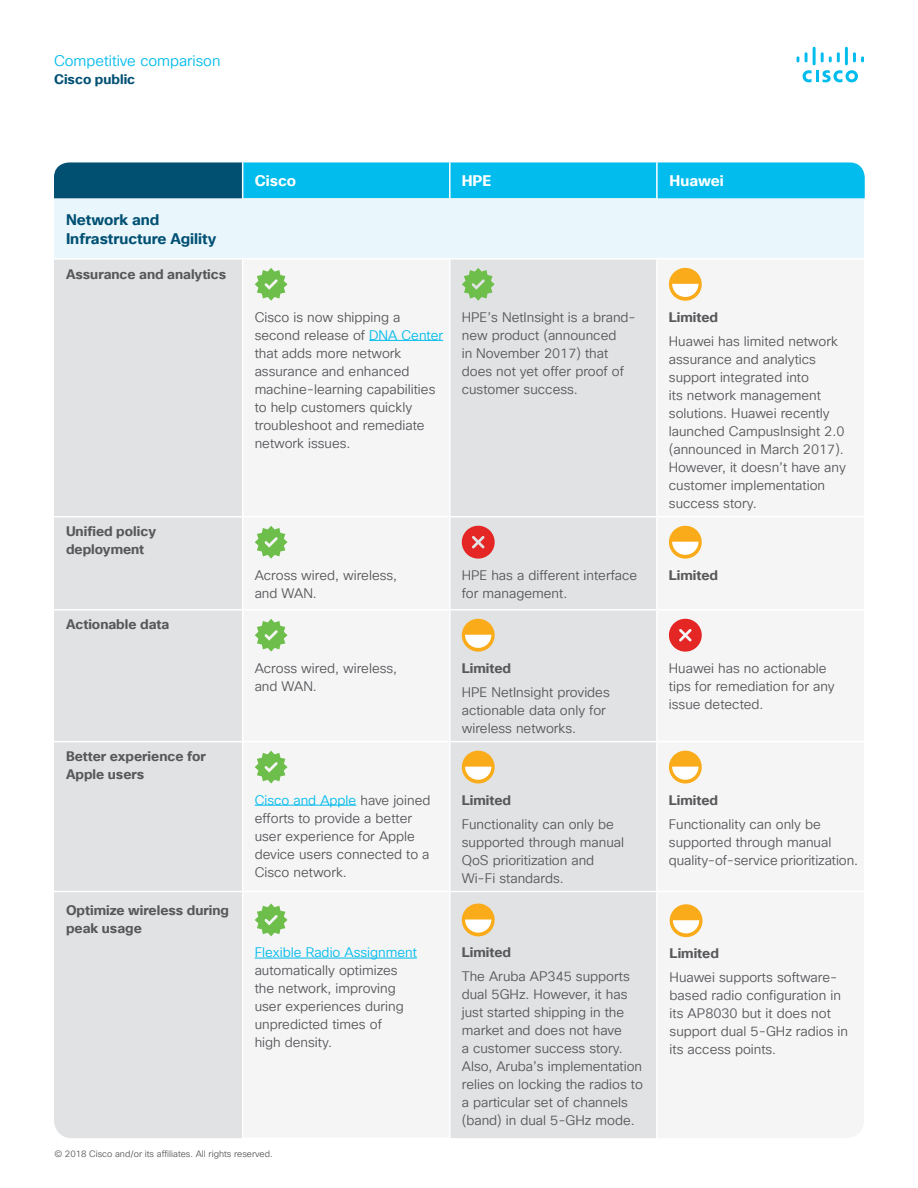
<style>
.page{position:relative;width:918px;height:1188px;background:#fff}
.page>*{position:absolute;margin:0;border:0;box-sizing:border-box;transform-origin:0 0}
.Table_body{font:700 15px/19.5px "Cisco Sans TT";color:#005073}
.t1{font:15px "Cisco Sans TT Light";color:#01bcec}
.Table_Head{font:700 15px "Cisco Sans TT";color:#fff}
.Table_body-2{font:13.5px/18px "Cisco Sans TT Light";color:#57585a}
.Table_body-3{font:700 13.5px/18px "Cisco Sans TT";color:#57585a}
.t2{font:700 13.5px "Cisco Sans TT";color:#005073}
.t3{font:9px "Cisco Sans TT Light";color:#57585a}
.s1{color:#01bcec}
</style>
<div class="page">
<svg style="left:803px;top:70px;width:55px;height:12px"></svg>
<svg style="left:797px;top:56px;width:2px;height:6px"></svg>
<svg style="left:805px;top:52px;width:3px;height:10px"></svg>
<hr style="left:813px;top:47px;width:3px;height:18px;background:#01bcec">
<svg style="left:821px;top:52px;width:19px;height:10px"></svg>
<hr style="left:845px;top:47px;width:3px;height:18px;background:#01bcec">
<svg style="left:853px;top:52px;width:11px;height:10px"></svg>
<div style="left:54px;top:198px;width:810px;height:60px;background:#e9f7fc"></div>
<div style="left:54px;top:260px;width:188px;height:631px;background:#e1e2e4"></div>
<svg style="left:254px;top:260px;width:402px;height:878px;fill:#e1e2e4"></svg>
<hr style="left:54px;top:516px;width:189px;height:1px;background:#fff">
<hr style="left:450px;top:516px;width:207px;height:1px;background:#fff">
<hr style="left:54px;top:609px;width:189px;height:1px;background:#fff">
<hr style="left:450px;top:609px;width:207px;height:1px;background:#fff">
<hr style="left:54px;top:741px;width:189px;height:1px;background:#fff">
<hr style="left:450px;top:741px;width:207px;height:1px;background:#fff">
<hr style="left:450px;top:891px;width:207px;height:1px;background:#fff">
<hr style="left:449px;top:260px;width:2px;height:256px;background:#fff">
<hr style="left:449px;top:517px;width:2px;height:92px;background:#fff">
<hr style="left:449px;top:610px;width:2px;height:131px;background:#fff">
<hr style="left:449px;top:742px;width:2px;height:149px;background:#fff">
<hr style="left:449px;top:892px;width:2px;height:245px;background:#fff">
<hr style="left:243px;top:516px;width:207px;height:1px;background:#fff">
<hr style="left:243px;top:609px;width:207px;height:1px;background:#fff">
<hr style="left:243px;top:741px;width:207px;height:1px;background:#fff">
<hr style="left:243px;top:891px;width:207px;height:1px;background:#fff">
<hr style="left:242px;top:1137px;width:209px;height:2px;background:#fff">
<svg style="left:54px;top:162px;width:811px;height:36px;background:#06a4d0"></svg>
<hr style="left:369px;top:340px;width:74px;height:1px;background:#01bcec">
<svg style="left:255px;top:268px;width:33px;height:33px"></svg>
<svg style="left:462px;top:268px;width:33px;height:33px"></svg>
<svg style="left:668px;top:267px;width:34px;height:34px"></svg>
<svg style="left:255px;top:526px;width:33px;height:33px"></svg>
<svg style="left:460px;top:524px;width:36px;height:36px"></svg>
<svg style="left:668px;top:525px;width:34px;height:34px"></svg>
<svg style="left:255px;top:619px;width:33px;height:33px"></svg>
<svg style="left:460px;top:617px;width:36px;height:36px"></svg>
<svg style="left:668px;top:618px;width:34px;height:34px"></svg>
<hr style="left:255px;top:805px;width:101px;height:1px;background:#01bcec">
<svg style="left:255px;top:751px;width:33px;height:33px"></svg>
<svg style="left:460px;top:749px;width:36px;height:36px"></svg>
<svg style="left:668px;top:750px;width:34px;height:34px"></svg>
<div style="left:54px;top:892px;width:188px;height:246px;background:#e1e2e4"></div>
<hr style="left:255px;top:958px;width:162px;height:1px;background:#01bcec">
<svg style="left:255px;top:904px;width:33px;height:32px"></svg>
<svg style="left:460px;top:902px;width:36px;height:36px"></svg>
<svg style="left:669px;top:904px;width:34px;height:34px"></svg>
<p class="t1" style="left:54px;top:51px;width:168px">Competitive comparison</p>
<p class="t2" style="left:54px;top:70px;width:83px">Cisco public</p>
<p class="Table_body" style="left:66px;top:210px;width:152px">Network and<br>Infrastructure Agility</p>
<p class="Table_body-3" style="left:66px;top:265px;width:162px">Assurance and analytics</p>
<p class="Table_body-3" style="left:66px;top:523px;width:92px">Unified policy deployment</p>
<p class="Table_body-3" style="left:66px;top:616px;width:105px">Actionable data</p>
<p class="Table_body-3" style="left:66px;top:748px;width:141px">Better experience for<br>Apple users</p>
<p class="Table_body-3" style="left:66px;top:901px;width:164px">Optimize wireless during peak usage</p>
<p class="Table_Head" style="left:255px;top:171px;width:43px">Cisco</p>
<p class="Table_Head" style="left:462px;top:171px;width:31px">HPE</p>
<p class="Table_Head" style="left:670px;top:171px;width:56px">Huawei</p>
<p class="Table_body-2" style="left:255px;top:308px;width:190px">Cisco is now shipping a second release of <span class="s1">DNA Center </span>that adds more network assurance and enhanced machine-learning capabilities to help customers quickly troubleshoot and remediate network issues.</p>
<p class="Table_body-2" style="left:462px;top:308px;width:176px">HPE’s NetInsight is a brand&shy;new product (announced<br>in November 2017) that does not yet offer proof of customer success.</p>
<p class="Table_body-3" style="left:669px;top:308px;width:51px">Limited</p>
<p class="Table_body-2" style="left:669px;top:332px;width:179px">Huawei has limited network assurance and analytics support integrated into<br>its network management solutions. Huawei recently launched CampusInsight 2.0 (announced in March 2017).<br>However, it doesn’t have any customer implementation success story.</p>
<p class="Table_body-2" style="left:255px;top:566px;width:144px">Across wired, wireless, and WAN.</p>
<p class="Table_body-2" style="left:462px;top:566px;width:177px">HPE has a different interface for management.</p>
<p class="Table_body-3" style="left:669px;top:566px;width:51px">Limited</p>
<p class="Table_body-2" style="left:255px;top:659px;width:144px">Across wired, wireless, and WAN.</p>
<p class="Table_body-3" style="left:462px;top:659px;width:51px">Limited</p>
<p class="Table_body-2" style="left:462px;top:683px;width:150px">HPE NetInsight provides actionable data only for wireless networks.</p>
<p class="Table_body-2" style="left:255px;top:791px;width:177px"><span class="s1">Cisco and Apple</span> have joined efforts to provide a better user experience for Apple device users connected to a<br>Cisco network.</p>
<p class="Table_body-3" style="left:462px;top:791px;width:51px">Limited</p>
<p class="Table_body-2" style="left:462px;top:815px;width:164px">Functionality can only be supported through manual<br>QoS prioritization and<br>Wi-Fi standards.</p>
<p class="Table_body-2" style="left:255px;top:944px;width:164px"><span class="s1">Flexible Radio Assignment </span>automatically optimizes the network, improving user experiences during unpredicted times of<br>high density.</p>
<p class="Table_body-3" style="left:462px;top:944px;width:51px">Limited</p>
<p class="Table_body-2" style="left:462px;top:968px;width:183px">The Aruba AP345 supports dual 5GHz. However, it has just started shipping in the market and does not have<br>a customer success story.<br>Also, Aruba’s implementation relies on locking the radios to a particular set of channels (band) in dual 5-GHz mode.</p>
<p class="Table_body-2" style="left:669px;top:659px;width:167px">Huawei has no actionable tips for remediation for any issue detected.</p>
<p class="Table_body-3" style="left:669px;top:791px;width:51px">Limited</p>
<p class="Table_body-2" style="left:669px;top:815px;width:191px">Functionality can only be supported through manual quality-of-service prioritization.</p>
<p class="Table_body-3" style="left:670px;top:945px;width:51px">Limited</p>
<p class="Table_body-2" style="left:670px;top:969px;width:180px">Huawei supports software&shy;based radio configuration in its AP8030 but it does not support dual 5-GHz radios in its access points.</p>
<p class="t3" style="left:54px;top:1148px;width:220px">© 2018 Cisco and/or its affiliates. All rights reserved.</p>
</div>
